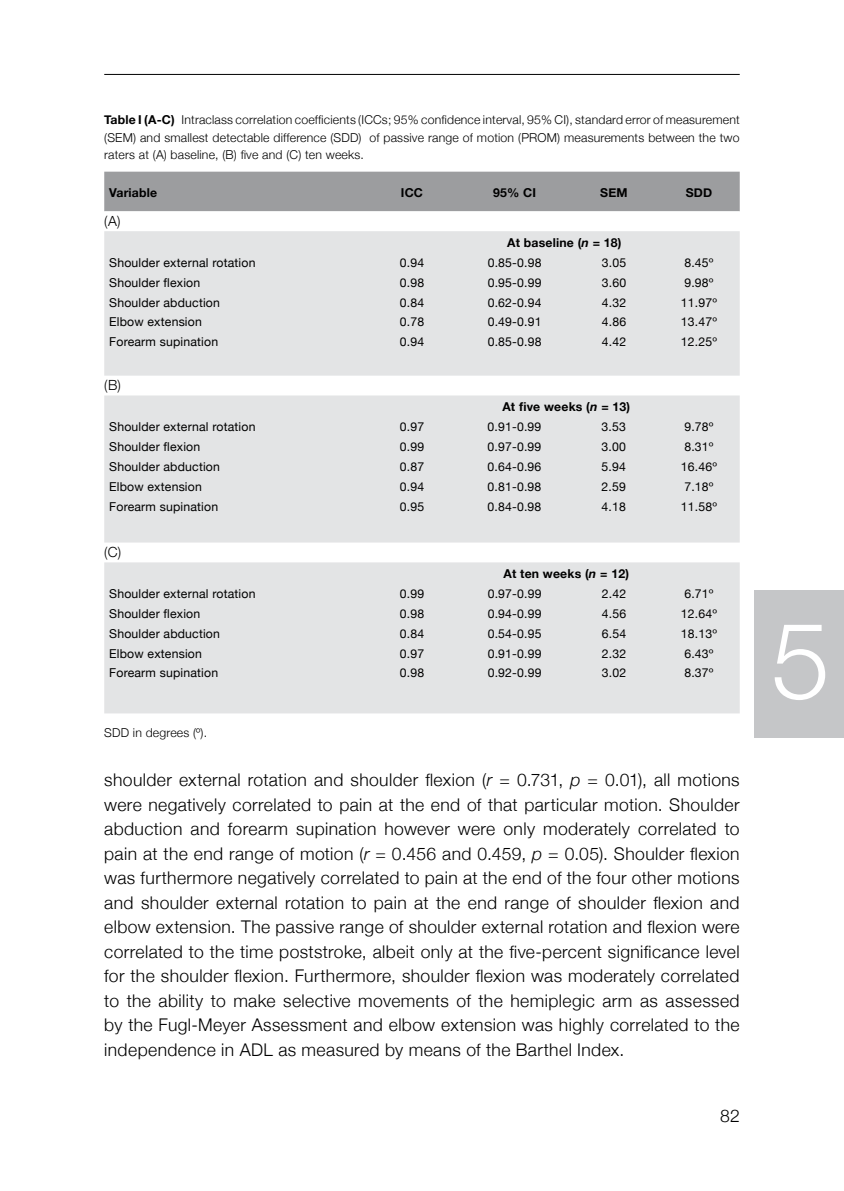
<style>
.page{position:relative;width:844px;height:1191px;background:#fff}
.page>*{position:absolute;margin:0;border:0;box-sizing:border-box;transform-origin:0 0}
.t1{font:300 106.75px "Helvetica Neue";color:#fff}
.t2{font:300 17.5px/24.5px "Helvetica Neue";letter-spacing:.025em;color:#000;text-align:justify}
.t3{font:300 14px "Helvetica Neue";color:#000}
.t4{font:12.25px "Helvetica Neue";letter-spacing:.015em;color:#000}
.t5{font:300 12.25px/17.5px "Helvetica Neue";letter-spacing:.015em;color:#000;text-align:justify}
.t6{font:700 12.25px "Helvetica Neue";letter-spacing:.015em;color:#000}
.s1{font-weight:700}
.s2{font-style:italic}
</style>
<div class="page">
<div style="left:754px;top:590px;width:89px;height:147px;background:#c5c6c8"></div>
<hr style="left:104px;top:74px;width:635px;height:1px;background:#000">
<div style="left:104px;top:172px;width:635px;height:40px;background:#9c9d9f"></div>
<div style="left:104px;top:231px;width:635px;height:145px;background:#e3e4e5"></div>
<div style="left:104px;top:395px;width:635px;height:147px;background:#e3e4e5"></div>
<div style="left:104px;top:562px;width:635px;height:151px;background:#e3e4e5"></div>
<p class="t5" style="left:104px;top:111px;width:637px"><span class="s1">Table I (A-C)</span> Intraclass correlation coefficients (ICCs; 95% confidence interval, 95% CI), standard error of measurement (SEM) and smallest detectable difference (SDD) of passive range of motion (PROM) measurements between the two raters at (A) baseline, (B) five and (C) ten weeks.</p>
<p class="t6" style="left:109px;top:185px;width:49px">Variable</p>
<p class="t6" style="left:401px;top:185px;width:24px">ICC</p>
<p class="t6" style="left:493px;top:185px;width:44px">95% CI</p>
<p class="t6" style="left:600px;top:185px;width:29px">SEM</p>
<p class="t6" style="left:685px;top:185px;width:28px">SDD</p>
<p class="t3" style="left:104px;top:212px;width:18px">(A)</p>
<p class="t6" style="left:507px;top:235px;width:116px">At baseline (<span class="s2">n</span> = 18)</p>
<p class="t4" style="left:109px;top:255px;width:148px">Shoulder external rotation</p>
<p class="t4" style="left:399px;top:255px;width:26px">0.94</p>
<p class="t4" style="left:487px;top:255px;width:55px">0.85-0.98</p>
<p class="t4" style="left:601px;top:255px;width:26px">3.05</p>
<p class="t4" style="left:684px;top:255px;width:31px">8.45º</p>
<p class="t4" style="left:109px;top:275px;width:93px">Shoulder flexion</p>
<p class="t4" style="left:399px;top:275px;width:26px">0.98</p>
<p class="t4" style="left:487px;top:275px;width:55px">0.95-0.99</p>
<p class="t4" style="left:601px;top:275px;width:26px">3.60</p>
<p class="t4" style="left:684px;top:275px;width:31px">9.98º</p>
<p class="t4" style="left:109px;top:295px;width:112px">Shoulder abduction</p>
<p class="t4" style="left:399px;top:295px;width:26px">0.84</p>
<p class="t4" style="left:487px;top:295px;width:55px">0.62-0.94</p>
<p class="t4" style="left:601px;top:295px;width:26px">4.32</p>
<p class="t4" style="left:680px;top:295px;width:38px">11.97º</p>
<p class="t4" style="left:109px;top:315px;width:94px">Elbow extension</p>
<p class="t4" style="left:399px;top:315px;width:26px">0.78</p>
<p class="t4" style="left:487px;top:315px;width:55px">0.49-0.91</p>
<p class="t4" style="left:601px;top:315px;width:26px">4.86</p>
<p class="t4" style="left:680px;top:315px;width:38px">13.47º</p>
<p class="t4" style="left:109px;top:334px;width:110px">Forearm supination</p>
<p class="t4" style="left:399px;top:334px;width:26px">0.94</p>
<p class="t4" style="left:487px;top:334px;width:55px">0.85-0.98</p>
<p class="t4" style="left:601px;top:334px;width:26px">4.42</p>
<p class="t4" style="left:680px;top:334px;width:38px">12.25º</p>
<p class="t3" style="left:104px;top:377px;width:18px">(B)</p>
<p class="t6" style="left:502px;top:399px;width:129px">At five weeks (<span class="s2">n</span> = 13)</p>
<p class="t4" style="left:109px;top:419px;width:148px">Shoulder external rotation</p>
<p class="t4" style="left:399px;top:419px;width:26px">0.97</p>
<p class="t4" style="left:487px;top:419px;width:55px">0.91-0.99</p>
<p class="t4" style="left:601px;top:419px;width:26px">3.53</p>
<p class="t4" style="left:684px;top:419px;width:31px">9.78º</p>
<p class="t4" style="left:109px;top:439px;width:93px">Shoulder flexion</p>
<p class="t4" style="left:399px;top:439px;width:26px">0.99</p>
<p class="t4" style="left:487px;top:439px;width:55px">0.97-0.99</p>
<p class="t4" style="left:601px;top:439px;width:26px">3.00</p>
<p class="t4" style="left:684px;top:439px;width:31px">8.31º</p>
<p class="t4" style="left:109px;top:459px;width:112px">Shoulder abduction</p>
<p class="t4" style="left:399px;top:459px;width:26px">0.87</p>
<p class="t4" style="left:487px;top:459px;width:55px">0.64-0.96</p>
<p class="t4" style="left:601px;top:459px;width:26px">5.94</p>
<p class="t4" style="left:680px;top:459px;width:38px">16.46º</p>
<p class="t4" style="left:109px;top:479px;width:94px">Elbow extension</p>
<p class="t4" style="left:399px;top:479px;width:26px">0.94</p>
<p class="t4" style="left:487px;top:479px;width:55px">0.81-0.98</p>
<p class="t4" style="left:601px;top:479px;width:26px">2.59</p>
<p class="t4" style="left:684px;top:479px;width:31px">7.18º</p>
<p class="t4" style="left:109px;top:499px;width:110px">Forearm supination</p>
<p class="t4" style="left:399px;top:499px;width:26px">0.95</p>
<p class="t4" style="left:487px;top:499px;width:55px">0.84-0.98</p>
<p class="t4" style="left:601px;top:499px;width:26px">4.18</p>
<p class="t4" style="left:680px;top:499px;width:38px">11.58º</p>
<p class="t3" style="left:104px;top:543px;width:18px">(C)</p>
<p class="t6" style="left:503px;top:566px;width:127px">At ten weeks (<span class="s2">n</span> = 12)</p>
<p class="t4" style="left:109px;top:586px;width:148px">Shoulder external rotation</p>
<p class="t4" style="left:399px;top:586px;width:26px">0.99</p>
<p class="t4" style="left:487px;top:586px;width:55px">0.97-0.99</p>
<p class="t4" style="left:601px;top:586px;width:26px">2.42</p>
<p class="t4" style="left:684px;top:586px;width:31px">6.71º</p>
<p class="t4" style="left:109px;top:606px;width:93px">Shoulder flexion</p>
<p class="t4" style="left:399px;top:606px;width:26px">0.98</p>
<p class="t4" style="left:487px;top:606px;width:55px">0.94-0.99</p>
<p class="t4" style="left:601px;top:606px;width:26px">4.56</p>
<p class="t4" style="left:680px;top:606px;width:38px">12.64º</p>
<p class="t4" style="left:109px;top:626px;width:112px">Shoulder abduction</p>
<p class="t4" style="left:399px;top:626px;width:26px">0.84</p>
<p class="t4" style="left:487px;top:626px;width:55px">0.54-0.95</p>
<p class="t4" style="left:601px;top:626px;width:26px">6.54</p>
<p class="t4" style="left:680px;top:626px;width:38px">18.13º</p>
<p class="t4" style="left:109px;top:646px;width:94px">Elbow extension</p>
<p class="t4" style="left:399px;top:646px;width:26px">0.97</p>
<p class="t4" style="left:487px;top:646px;width:55px">0.91-0.99</p>
<p class="t4" style="left:601px;top:646px;width:26px">2.32</p>
<p class="t4" style="left:684px;top:646px;width:31px">6.43º</p>
<p class="t4" style="left:109px;top:666px;width:110px">Forearm supination</p>
<p class="t4" style="left:399px;top:666px;width:26px">0.98</p>
<p class="t4" style="left:487px;top:666px;width:55px">0.92-0.99</p>
<p class="t4" style="left:601px;top:666px;width:26px">3.02</p>
<p class="t4" style="left:684px;top:666px;width:31px">8.37º</p>
<p class="t5" style="left:104px;top:724px;width:104px">SDD in degrees (º).</p>
<p class="t2" style="left:104px;top:767px;width:636px">shoulder external rotation and shoulder flexion (<span class="s2">r</span> = 0.731, <span class="s2">p</span> = 0.01), all motions were negatively correlated to pain at the end of that particular motion. Shoulder abduction and forearm supination however were only moderately correlated to pain at the end range of motion (<span class="s2">r</span> = 0.456 and 0.459, <span class="s2">p</span> = 0.05). Shoulder flexion was furthermore negatively correlated to pain at the end of the four other motions and shoulder external rotation to pain at the end range of shoulder flexion and elbow extension. The passive range of shoulder external rotation and flexion were correlated to the time poststroke, albeit only at the five-percent significance level for the shoulder flexion. Furthermore, shoulder flexion was moderately correlated to the ability to make selective movements of the hemiplegic arm as assessed by the Fugl-Meyer Assessment and elbow extension was highly correlated to the independence in ADL as measured by means of the Barthel Index.</p>
<p class="t2" style="left:720px;top:1102px;width:21px">82</p>
<h1 class="t1" style="left:770px;top:595px;width:61px">5</h1>
</div>
